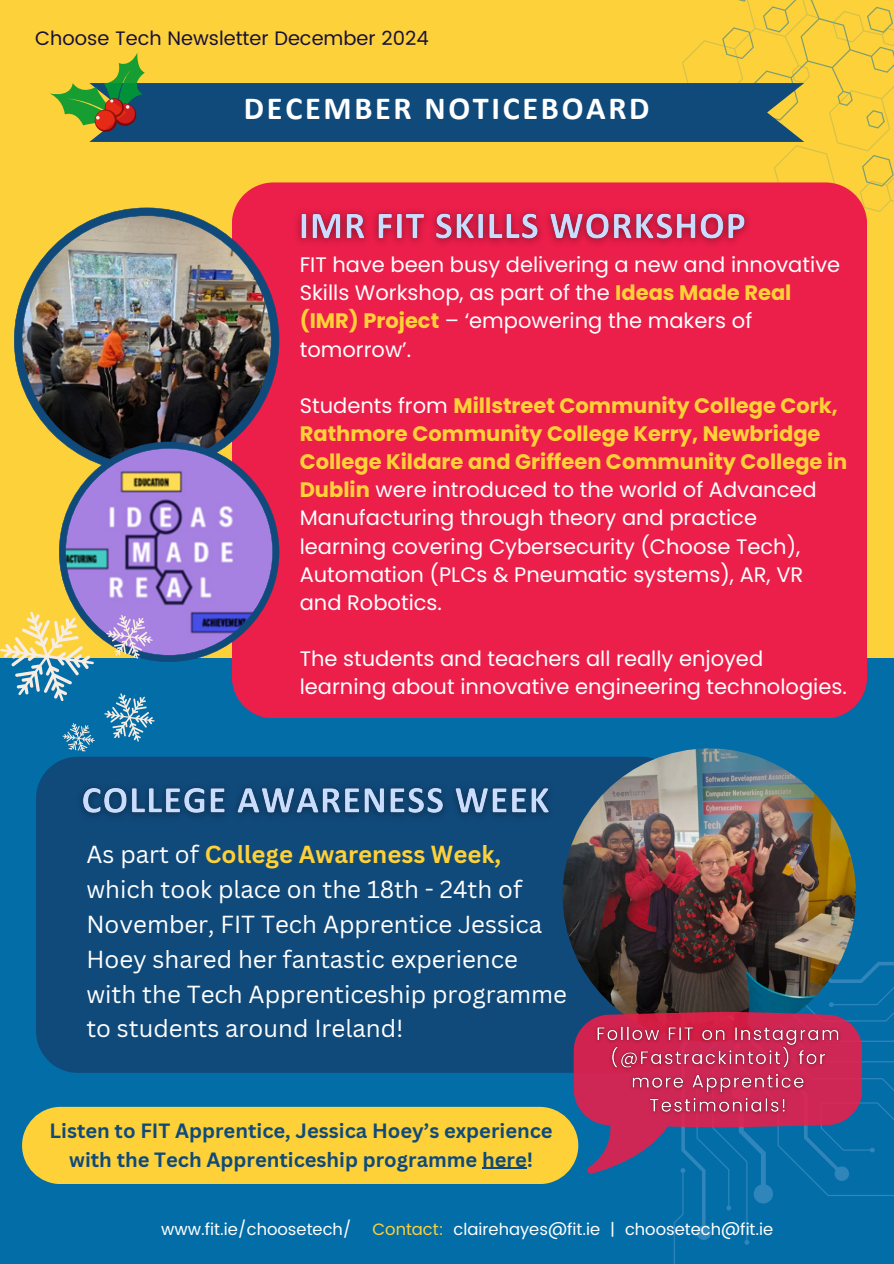
<style>
.page{position:relative;width:894px;height:1264px;background:#fff}
.page>*{position:absolute;margin:0;border:0;box-sizing:border-box;transform-origin:0 0}
.t1{font:700 32.25px "Calibri";letter-spacing:.085em;color:#fff}
.t2{font:24px/34.8px "Canva Sans";color:#fff}
.t3{font:22.5px/31.5px "Canva Sans";color:#fff}
.t4{font:21px/28.2px "Poppins";color:#fff}
.t5{font:700 20.1px/28.2px "Canva Sans";color:#104a7b;text-align:center}
.t6{font:19.5px "Poppins";color:#171139}
.t7{font:16.5px "Poppins";color:#fff}
.s1{font-weight:700;color:#fed138}
.s2{font-weight:700;color:#fdd13a}
.s3{color:#fdd13a}
</style>
<div class="page">
<div style="left:0;top:0;width:893px;height:1263px;background:#036da8"></div>
<div style="left:0;top:0;width:893px;height:658px;background:#fdd13a"></div>
<div style="left:232px;top:217px;width:634px;height:501px;background:#ec1e4a"></div>
<img style="left:14px;top:217px;width:265px;height:224px">
<svg style="left:673px;top:941px;width:220px;height:322px"></svg>
<svg style="left:59px;top:441px;width:220px;height:221px;background:#9e79af"></svg>
<div style="left:36px;top:756px;width:618px;height:316px;background:#104a7b"></div>
<img style="left:70px;top:775px;width:492px;height:53px">
<img style="left:562px;top:748px;width:293px;height:293px;border-radius:50%">
<svg style="left:50px;top:0;width:843px;height:217px"></svg>
<div style="left:22px;top:1106px;width:556px;height:78px;background:#fed138;border-radius:39px"></div>
<svg style="left:573px;top:1011px;width:288px;height:162px"></svg>
<svg style="left:0;top:608px;width:158px;height:144px"></svg>
<img style="left:289px;top:202px;width:468px;height:53px">
<hr style="left:482px;top:1167px;width:44px;height:1px;background:#104a7b">
<img style="left:590px;top:1020px;width:255px;height:99px">
<p class="t6" style="left:35px;top:27px;width:395px">Choose Tech Newsletter December 2024</p>
<h5 class="t1" style="left:244px;top:95px;width:407px">DECEMBER NOTICEBOARD</h5>
<p class="t4" style="left:299px;top:251px;width:541px">FIT have been busy delivering a new and innovative Skills Workshop, as part of the <span class="s1">Ideas Made Real (IMR) Project</span> – ‘empowering the makers of tomorrow’.</p>
<p class="t4" style="left:299px;top:391px;width:549px">Students from <span class="s1">Millstreet Community College Cork, Rathmore Community College Kerry, Newbridge College Kildare and Griffeen Community College in Dublin</span> were introduced to the world of Advanced Manufacturing through theory and practice learning covering Cybersecurity (Choose Tech), Automation (PLCs &amp; Pneumatic systems), AR, VR and Robotics.</p>
<h3 class="t4" style="left:299px;top:644px;width:548px">The students and teachers all really enjoyed learning about innovative engineering technologies.</h3>
<p class="t2" style="left:86px;top:836px;width:482px">As part of <span class="s1">College Awareness Week, </span>which took place on the 18th - 24th of November, FIT Tech Apprentice Jessica Hoey shared her fantastic experience with the Tech Apprenticeship programme to students around Ireland!</p>
<p class="t3" style="left:81px;top:873px;width:454px">Huge congratulations to <span class="s1">FIT Apprentice, Jack Yeates</span>, who <span class="s2">won</span> the ICT Category at the Apprentice of the Year Awards on the 23rd of October!</p>
<h3 class="t5" style="left:50px;top:1116px;width:504px">Listen to FIT Apprentice, Jessica Hoey’s experience with the Tech Apprenticeship programme here!</h3>
<h5 class="t7" style="left:161px;top:1219px;width:192px">www.fit.ie/choosetech/</h5>
<p class="t7" style="left:372px;top:1219px;width:402px"><span class="s3">Contact:</span> clairehayes@fit.ie | choosetech@fit.ie</p>
</div>
